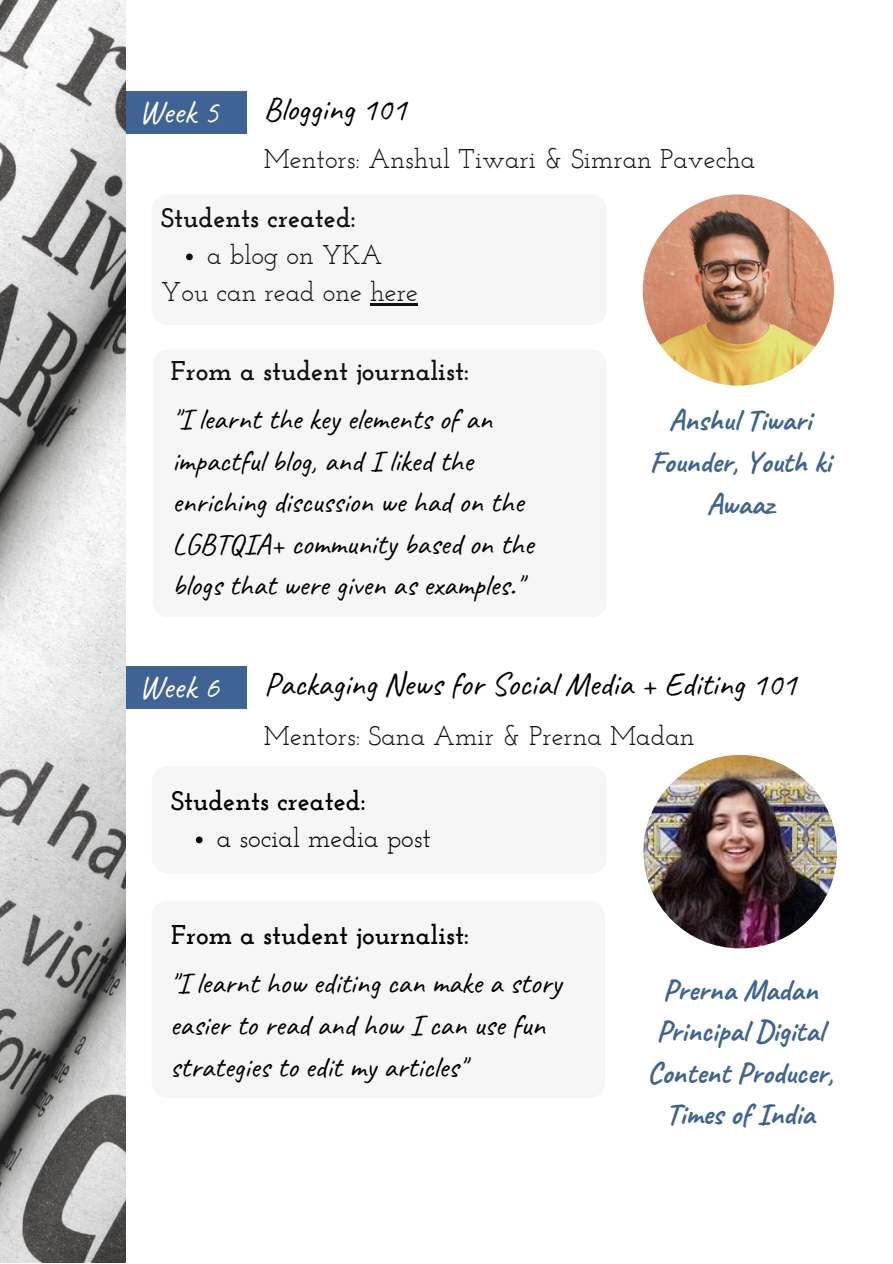
<style>
.page{position:relative;width:893px;height:1264px;background:#fff}
.page>*{position:absolute;margin:0;border:0;box-sizing:border-box;transform-origin:0 0}
.t1{font:33px "Caveat";color:#000}
.t2{font:33px "Caveat";color:#fff}
.t3{font:30px/41.5px "Caveat";color:#000}
.t4{font:700 30px/41.5px "Caveat";color:#3e6394;text-align:center}
.t5{font:27px "Josefin Slab";color:#141010}
.t6{font:700 27px "Josefin Slab";color:#141010}
.t7{font:700 27px "Josefin Slab";color:#000}
.t8{font:27px "Josefin Slab";color:#000}
</style>
<div class="page">
<div style="left:126px;top:91px;width:120px;height:42px;background:#3e6394"></div>
<img style="left:0;top:0;width:126px;height:1262px">
<svg style="left:186px;top:253px;width:7px;height:7px"></svg>
<hr style="left:370px;top:303px;width:48px;height:2px;background:#141010">
<div style="left:126px;top:666px;width:121px;height:42px;background:#3e6394"></div>
<svg style="left:196px;top:836px;width:6px;height:7px"></svg>
<img style="left:642px;top:194px;width:191px;height:191px;border-radius:50%">
<img style="left:643px;top:755px;width:193px;height:193px;border-radius:50%">
<p class="t2" style="left:139px;top:91px;width:82px">Week 5</p>
<p class="t1" style="left:264px;top:88px;width:144px">Blogging 101</p>
<p class="t5" style="left:264px;top:148px;width:493px">Mentors: Anshul Tiwari &amp; Simran Pavecha</p>
<p class="t6" style="left:161px;top:206px;width:196px">Students created:</p>
<p class="t5" style="left:207px;top:243px;width:177px">a blog on YKA</p>
<p class="t5" style="left:161px;top:280px;width:258px">You can read one here</p>
<p class="t6" style="left:171px;top:359px;width:299px">From a student journalist:</p>
<p class="t3" style="left:172px;top:398px;width:363px">"I learnt the key elements of an impactful blog, and I liked the enriching discussion we had on the<br>LGBTQIA+ community based on the blogs that were given as examples."</p>
<p class="t4" style="left:668px;top:400px;width:144px">Anshul Tiwari</p>
<p class="t4" style="left:649px;top:441px;width:183px">Founder, Youth ki<br>Awaaz</p>
<p class="t2" style="left:139px;top:666px;width:82px">Week 6</p>
<p class="t1" style="left:264px;top:663px;width:534px">Packaging News for Social Media + Editing 101</p>
<p class="t5" style="left:264px;top:725px;width:432px">Mentors: Sana Amir &amp; Prerna Madan</p>
<p class="t7" style="left:171px;top:789px;width:196px">Students created:</p>
<p class="t8" style="left:217px;top:826px;width:215px">a social media post</p>
<p class="t7" style="left:171px;top:923px;width:299px">From a student journalist:</p>
<p class="t3" style="left:170px;top:962px;width:393px">"I learnt how editing can make a story easier to read and how I can use fun strategies to edit my articles"</p>
<p class="t4" style="left:662px;top:968px;width:156px">Prerna Madan</p>
<p class="t4" style="left:646px;top:1010px;width:188px">Principal Digital<br>Content Producer,</p>
<p class="t4" style="left:665px;top:1093px;width:150px">Times of India</p>
</div>
